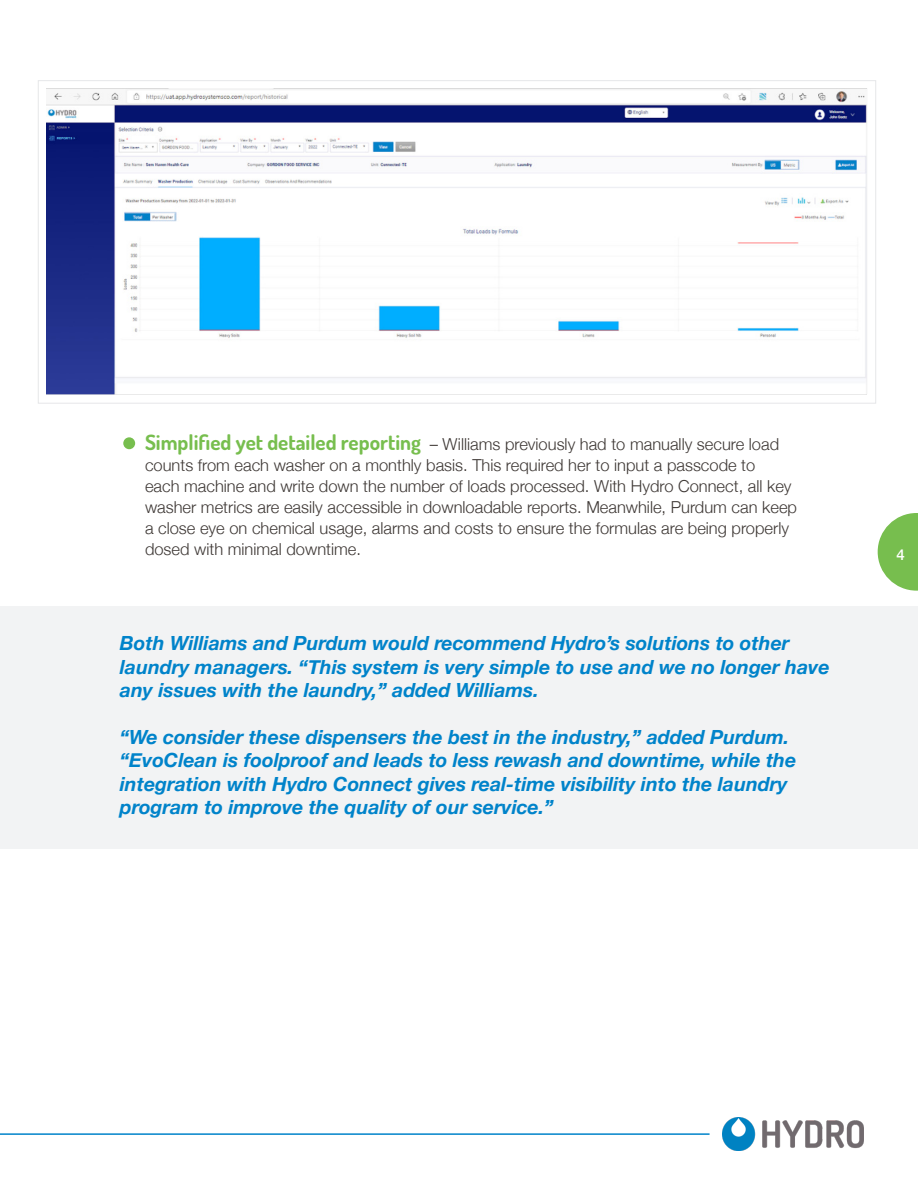
<style>
.page{position:relative;width:918px;height:1188px;background:#fff}
.page>*{position:absolute;margin:0;border:0;box-sizing:border-box;transform-origin:0 0}
.t1{font:italic 700 19.5px/23.4px "Helvetica Neue";color:#0083ca}
.t2{font:300 16.5px/21px "Helvetica Neue";color:#3e3835}
.t3{font:500 15px "Helvetica Neue";color:#fff}
.s1{font-family:"Dosis";font-weight:700;font-size:21px;color:#77be4e}
</style>
<div class="page">
<svg style="left:878px;top:513px;width:40px;height:78px"></svg>
<img style="left:723px;top:1118px;width:141px;height:33px">
<hr style="left:0;top:1133px;width:710px;height:2px;background:#0083ca">
<img style="left:46px;top:89px;width:821px;height:306px">
<div style="left:123px;top:437px;width:12px;height:12px;background:#77be4e;border-radius:50%"></div>
<div style="left:0;top:606px;width:918px;height:243px;background:#f2f3f4"></div>
<p class="t2" style="left:145px;top:433px;width:654px"><span class="s1">Simplified yet detailed reporting</span> – Williams previously had to manually secure load counts from each washer on a monthly basis. This required her to input a passcode to<br>each machine and write down the number of loads processed. With Hydro Connect, all key washer metrics are easily accessible in downloadable reports. Meanwhile, Purdum can keep a close eye on chemical usage, alarms and costs to ensure the formulas are being properly dosed with minimal downtime.</p>
<p class="t1" style="left:120px;top:632px;width:711px">Both Williams and Purdum would recommend Hydro’s solutions to other laundry managers. “This system is very simple to use and we no longer have any issues with the laundry,” added Williams.</p>
<p class="t1" style="left:120px;top:726px;width:678px">“We consider these dispensers the best in the industry,” added Purdum. “EvoClean is foolproof and leads to less rewash and downtime, while the integration with Hydro Connect gives real-time visibility into the laundry program to improve the quality of our service.”</p>
<p class="t3" style="left:896px;top:543px;width:10px">4</p>
</div>
